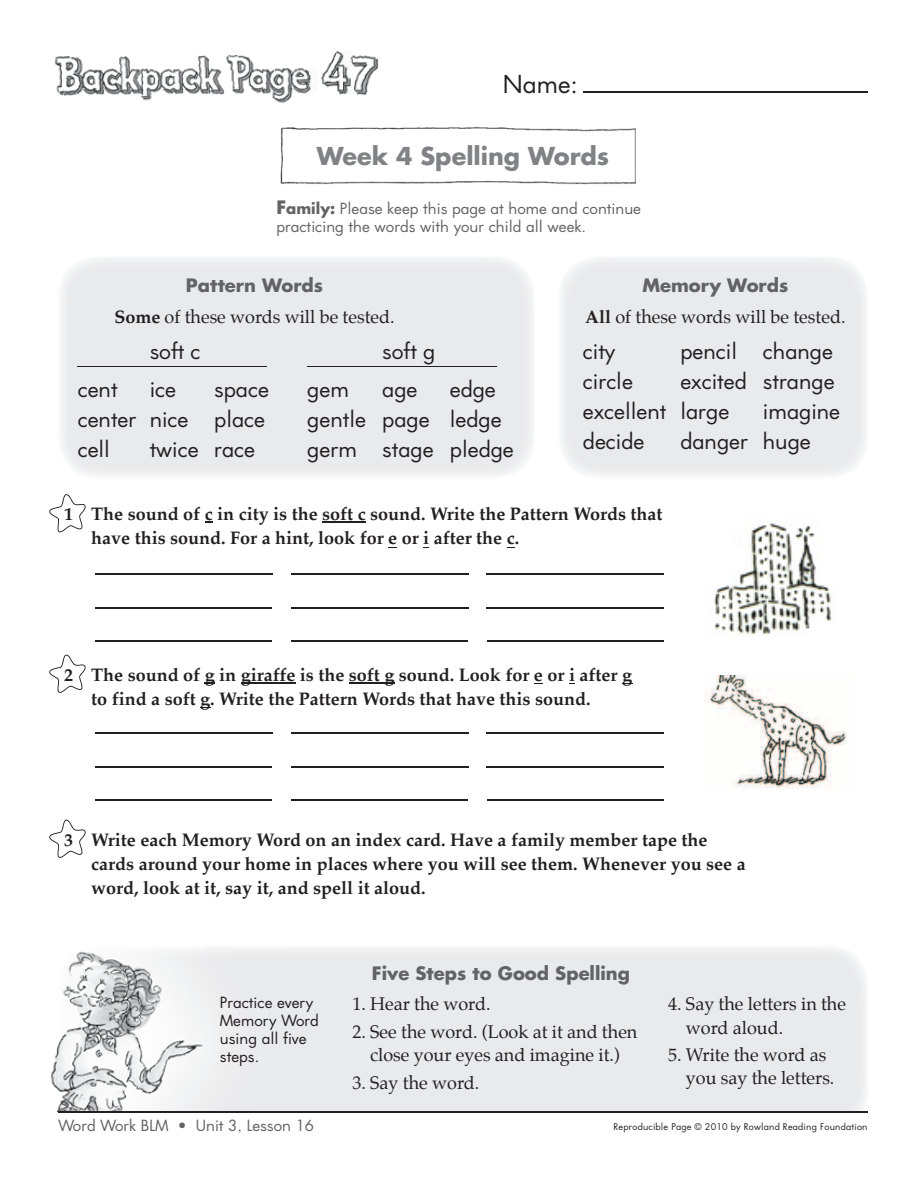
<style>
.page{position:relative;width:918px;height:1188px;background:#fff}
.page>*{position:absolute;margin:0;border:0;box-sizing:border-box;transform-origin:0 0}
.t1{font:24px "Futura Bold Superkids";color:#808285}
.t2{font:24px "Futura Book Superkids";color:#231f20}
.t3{font:21px/30px "Futura Book Superkids";color:#231f20}
.t4{font:700 18px/24px "Palatino";color:#231f20}
.t5{font:18px/23.2px "Palatino";color:#231f20}
.t6{font:700 18px "Futura Superkids";color:#636366}
.t7{font:18px "Futura Bold Superkids";color:#636366}
.t8{font:15px/18px "Futura Book Superkids";color:#636366}
.t9{font:15px/18px "Futura Superkids";color:#231f20}
.t10{font:9px "Futura Book Superkids";letter-spacing:.02em;color:#231f20}
.s1{font-family:"Futura Superkids";font-weight:700;font-size:18px}
.s2{font-family:"Futura Superkids";font-weight:700}
.s3{font-weight:700}
</style>
<div class="page">
<div style="left:289px;top:948px;width:579px;height:164px;background:#e9eaeb"></div>
<div style="left:206px;top:948px;width:83px;height:164px;background:#eaebec"></div>
<img style="left:50px;top:949px;width:156px;height:163px">
<img style="left:714px;top:523px;width:118px;height:112px">
<img style="left:54px;top:55px;width:256px;height:48px">
<img style="left:310px;top:51px;width:69px;height:44px">
<img style="left:343px;top:51px;width:9px;height:44px">
<hr style="left:58px;top:1112px;width:810px;height:1px;background:#231f20">
<hr style="left:583px;top:91px;width:285px;height:1px;background:#231f20">
<div style="left:61px;top:258px;width:471px;height:217px;background:#e9eaeb"></div>
<img style="left:280px;top:126px;width:356px;height:59px">
<hr style="left:322px;top:522px;width:44px;height:1px;background:#231f20">
<svg style="left:49px;top:494px;width:37px;height:38px"></svg>
<hr style="left:95px;top:573px;width:178px;height:2px;background:#231f20">
<hr style="left:291px;top:573px;width:177px;height:2px;background:#231f20">
<hr style="left:487px;top:573px;width:177px;height:2px;background:#231f20">
<hr style="left:95px;top:607px;width:177px;height:1px;background:#231f20">
<hr style="left:291px;top:607px;width:177px;height:1px;background:#231f20">
<hr style="left:487px;top:607px;width:177px;height:1px;background:#231f20">
<hr style="left:95px;top:641px;width:177px;height:1px;background:#231f20">
<hr style="left:291px;top:641px;width:177px;height:1px;background:#231f20">
<hr style="left:487px;top:641px;width:177px;height:1px;background:#231f20">
<img style="left:705px;top:676px;width:142px;height:113px">
<hr style="left:241px;top:682px;width:54px;height:1px;background:#231f20">
<hr style="left:349px;top:682px;width:45px;height:1px;background:#231f20">
<svg style="left:49px;top:655px;width:37px;height:38px"></svg>
<hr style="left:95px;top:732px;width:178px;height:2px;background:#231f20">
<hr style="left:291px;top:732px;width:177px;height:2px;background:#231f20">
<hr style="left:487px;top:732px;width:177px;height:2px;background:#231f20">
<hr style="left:95px;top:766px;width:177px;height:1px;background:#231f20">
<hr style="left:291px;top:766px;width:177px;height:1px;background:#231f20">
<hr style="left:487px;top:766px;width:177px;height:1px;background:#231f20">
<hr style="left:95px;top:800px;width:177px;height:1px;background:#231f20">
<hr style="left:291px;top:800px;width:177px;height:1px;background:#231f20">
<hr style="left:487px;top:800px;width:177px;height:1px;background:#231f20">
<svg style="left:49px;top:820px;width:37px;height:38px"></svg>
<hr style="left:78px;top:366px;width:189px;height:1px;background:#231f20">
<hr style="left:307px;top:366px;width:190px;height:1px;background:#231f20">
<h1 class="t2" style="left:503px;top:69px;width:77px">Name:</h1>
<h1 class="t1" style="left:317px;top:140px;width:294px">Week 4 Spelling Words</h1>
<p class="t8" style="left:276px;top:200px;width:366px"><span class="s1">F</span><span class="s2">amily:</span> Please keep this page at home and continue practicing the words with your child all week.</p>
<p class="t7" style="left:186px;top:274px;width:139px">Pattern Words</p>
<p class="t5" style="left:114px;top:305px;width:282px"><span class="s3">Some</span> of these words will be tested.</p>
<p class="t3" style="left:150px;top:337px;width:52px">soft c</p>
<p class="t3" style="left:382px;top:337px;width:55px">soft g</p>
<p class="t3" style="left:78px;top:374px;width:41px">cent</p>
<p class="t3" style="left:150px;top:374px;width:28px">ice</p>
<p class="t3" style="left:78px;top:374px;width:193px;text-indent:137px">space center nice place cell</p>
<p class="t3" style="left:150px;top:435px;width:107px">twice race</p>
<p class="t3" style="left:307px;top:374px;width:208px;text-indent:142px">edge gentle page ledge germ stage pledge</p>
<p class="t3" style="left:307px;top:374px;width:43px">gem</p>
<p class="t3" style="left:382px;top:374px;width:37px">age</p>
<p class="t7" style="left:642px;top:274px;width:147px">Memory Words</p>
<p class="t5" style="left:585px;top:305px;width:262px"><span class="s3">All</span> of these words will be tested.</p>
<p class="t3" style="left:583px;top:337px;width:34px">city</p>
<p class="t3" style="left:680px;top:337px;width:154px">pencil change</p>
<p class="t3" style="left:583px;top:367px;width:52px">circle</p>
<p class="t3" style="left:583px;top:367px;width:253px;text-indent:98px">excited strange excellent large</p>
<p class="t3" style="left:763px;top:397px;width:79px">imagine</p>
<p class="t3" style="left:583px;top:427px;width:63px">decide</p>
<p class="t3" style="left:680px;top:427px;width:132px">danger huge</p>
<p class="t4" style="left:91px;top:502px;width:573px;text-indent:-27px">1 The sound of c in city is the soft c sound. Write the Pattern Words that have this sound. For a hint, look for e or i after the c.</p>
<p class="t4" style="left:91px;top:662px;width:542px;text-indent:-27px">2 The sound of g in giraffe is the soft g sound. Look for e or i after g to find a soft g. Write the Pattern Words that have this sound.</p>
<p class="t4" style="left:91px;top:827px;width:656px;text-indent:-27px">3 Write each Memory Word on an index card. Have a family member tape the cards around your home in places where you will see them. Whenever you see a word, look at it, say it, and spell it aloud.</p>
<p class="t6" style="left:372px;top:961px;width:260px">Five Steps to Good Spelling</p>
<p class="t9" style="left:220px;top:994px;width:100px">Practice every<br>Memory Word using all five steps.</p>
<p class="t5" style="left:352px;top:993px;width:140px">1. Hear the word.</p>
<p class="t5" style="left:352px;top:1020px;width:287px;text-align:center">2. See the word. (Look at it and then close your eyes and imagine it.)</p>
<p class="t5" style="left:352px;top:1071px;width:128px">3. Say the word.</p>
<p class="t5" style="left:686px;top:993px;width:162px;text-indent:-18px">4. Say the letters in the word aloud.</p>
<p class="t5" style="left:686px;top:1043px;width:150px;text-indent:-18px">5. Write the word as you say the letters.</p>
<p class="t8" style="left:58px;top:1116px;width:258px">Word Work BLM • Unit 3, Lesson 16</p>
<p class="t10" style="left:614px;top:1121px;width:256px">Reproducible Page © 2010 by Rowland Reading Foundation</p>
</div>
